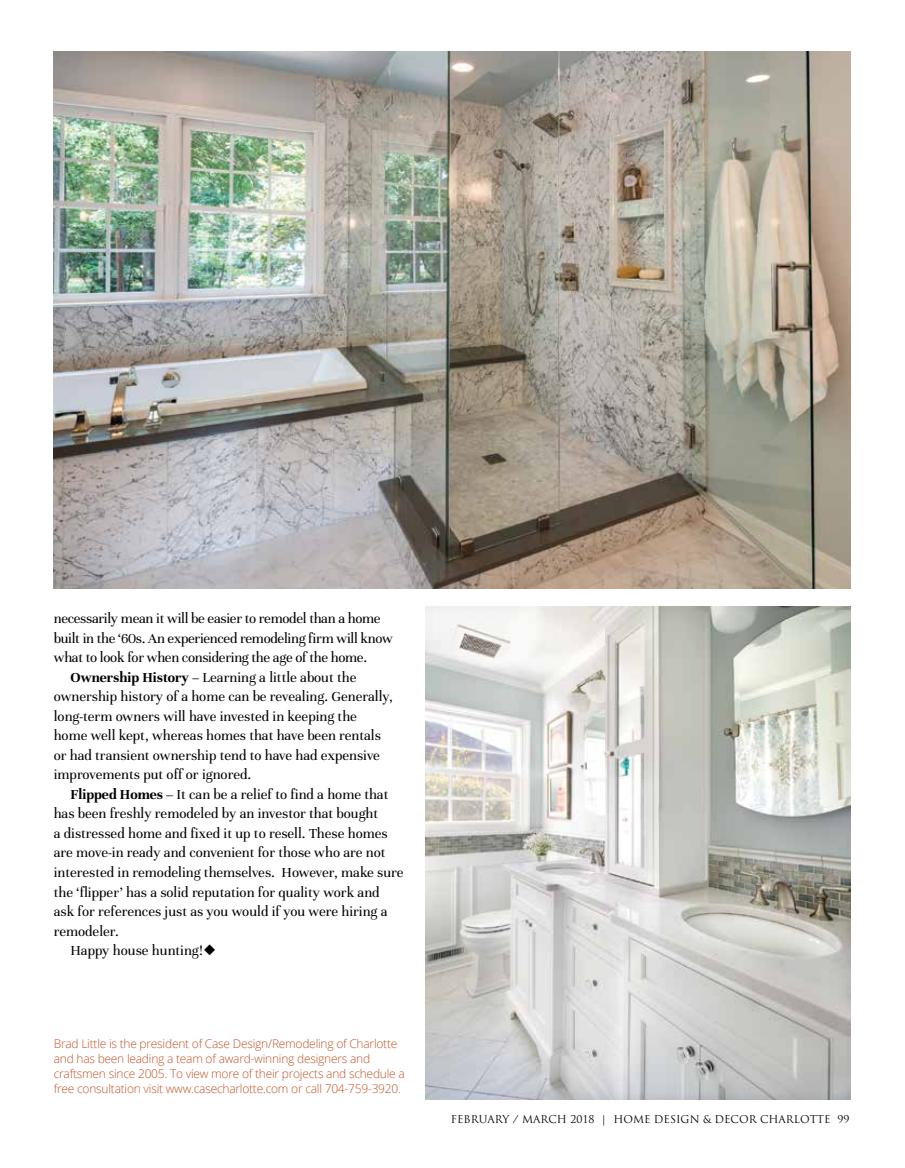
<style>
.page{position:relative;width:905px;height:1168px;background:#fff}
.page>*{position:absolute;margin:0;border:0;box-sizing:border-box;transform-origin:0 0}
.t1{font:15px "Unna";color:#000}
.t2{font:15px "Unna";letter-spacing:-.02em;color:#000}
.t3{font:300 12px/15px "Open Sans";letter-spacing:-.02em;color:#c05328}
.t4{font:10.5px "Trajan Pro";color:#000}
.s1{font-weight:700}
</style>
<div class="page">
<img style="left:54px;top:51px;width:796px;height:538px">
<img style="left:426px;top:607px;width:424px;height:493px">
<p class="t2" style="left:54px;top:610px;width:328px">necessarily mean it will be easier to remodel than a home</p>
<p class="t2" style="left:54px;top:630px;width:341px">built in the ‘60s. An experienced remodeling firm will know</p>
<p class="t2" style="left:54px;top:649px;width:315px">what to look for when considering the age of the home.</p>
<p class="t1" style="left:70px;top:669px;width:287px"><span class="s1">Ownership History –</span> Learning a little about the</p>
<p class="t1" style="left:54px;top:688px;width:340px">ownership history of a home can be revealing. Generally,</p>
<p class="t1" style="left:54px;top:708px;width:305px">long-term owners will have invested in keeping the</p>
<p class="t1" style="left:54px;top:727px;width:329px">home well kept, whereas homes that have been rentals</p>
<p class="t1" style="left:54px;top:747px;width:328px">or had transient ownership tend to have had expensive</p>
<p class="t1" style="left:54px;top:766px;width:199px">improvements put off or ignored.</p>
<p class="t1" style="left:70px;top:786px;width:319px"><span class="s1">Flipped Homes –</span> It can be a relief to find a home that</p>
<p class="t1" style="left:54px;top:805px;width:326px">has been freshly remodeled by an investor that bought</p>
<p class="t1" style="left:54px;top:825px;width:335px">a distressed home and fixed it up to resell. These homes</p>
<p class="t1" style="left:54px;top:844px;width:333px">are move-in ready and convenient for those who are not</p>
<p class="t1" style="left:54px;top:864px;width:351px">interested in remodeling themselves. However, make sure</p>
<p class="t1" style="left:54px;top:883px;width:327px">the ‘flipper’ has a solid reputation for quality work and</p>
<p class="t1" style="left:54px;top:903px;width:335px">ask for references just as you would if you were hiring a</p>
<p class="t1" style="left:54px;top:922px;width:67px">remodeler.</p>
<p class="t1" style="left:70px;top:942px;width:147px">Happy house hunting!◆</p>
<p class="t3" style="left:54px;top:1036px;width:352px">Brad Little is the president of Case Design/Remodeling of Charlotte and has been leading a team of award-winning designers and craftsmen since 2005. To view more of their projects and schedule a free consultation visit www.casecharlotte.com or call 704-759-3920.</p>
<p class="t4" style="left:451px;top:1113px;width:400px">FEBRUARY / MARCH 2018 | HOME DESIGN &amp; DECOR CHARLOTTE 99</p>
</div>
